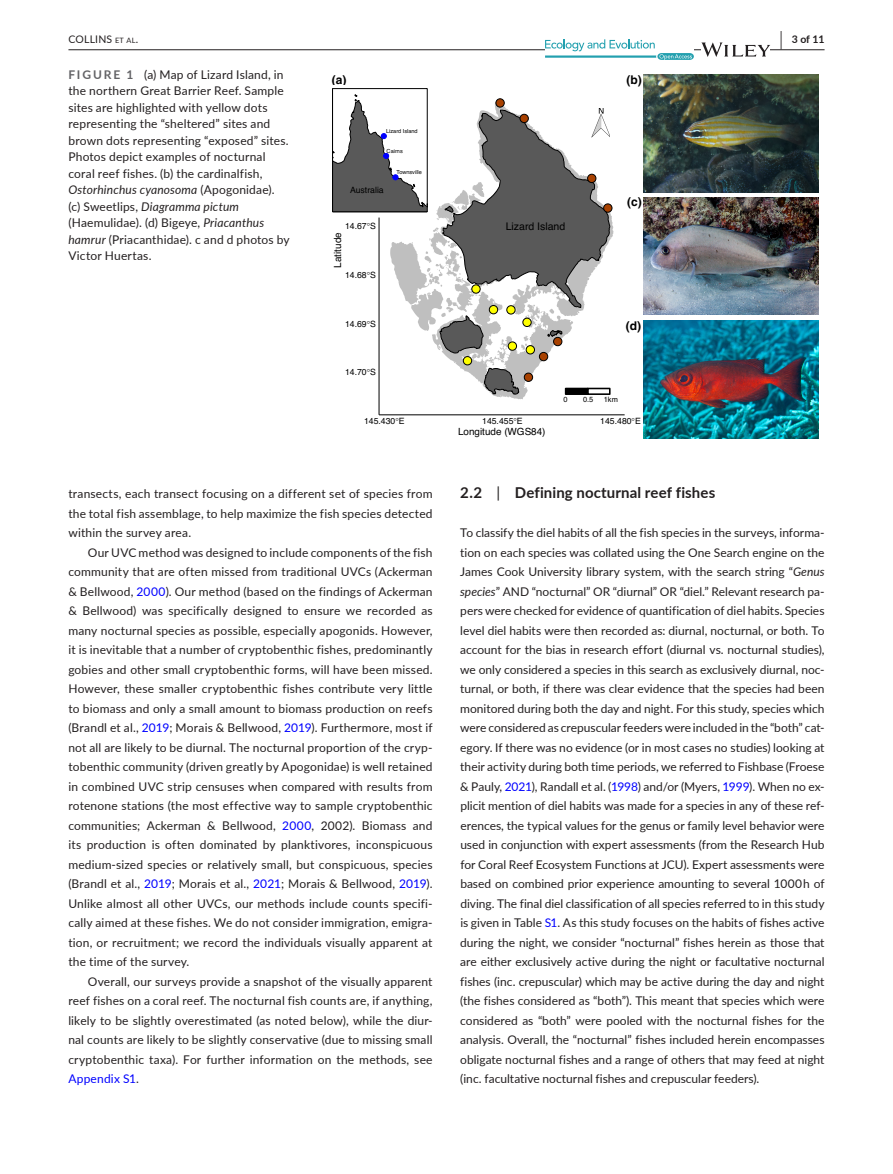
<style>
.page{position:relative;width:893px;height:1174px;background:#fff}
.page>*{position:absolute;margin:0;border:0;box-sizing:border-box;transform-origin:0 0}
.t1{font:700 15px "Lato";letter-spacing:.01em;color:#231f20}
.t2{font:12px/19.5px "Lato";letter-spacing:.015em;color:#231f20;text-align:justify}
.t3{font:700 12px "Helvetica";color:#000}
.t4{font:10.5px "Lato";letter-spacing:.02em;color:#231f20}
.t5{font:10.5px "Helvetica";color:#000}
.t6{font:700 10.5px "Lato";color:#231f20}
.t7{font:9.9px "Helvetica";color:#000}
.t8{font:8.7px "Helvetica";color:#000}
.t9{font:7.5px "Helvetica";color:#000}
.t10{font:5.55px "Helvetica";color:#000}
.s1{font-size:7.35px}
.s2{font-size:19.5px}
.s3{font-weight:700;color:#636366}
.s4{font-style:italic}
.s5{color:#00f}
.s6{font-weight:400}
</style>
<div class="page">
<hr style="left:68px;top:49px;width:756px;height:1px;background:#231f20">
<svg style="left:545px;top:39px;width:149px;height:21px"></svg>
<svg style="left:701px;top:42px;width:69px;height:15px"></svg>
<img style="left:643px;top:75px;width:175px;height:117px">
<img style="left:643px;top:198px;width:176px;height:117px">
<img style="left:643px;top:321px;width:176px;height:117px">
<hr style="left:379px;top:85px;width:1px;height:330px;background:#000">
<hr style="left:379px;top:414px;width:246px;height:1px;background:#000">
<svg style="left:327px;top:85px;width:104px;height:132px"></svg>
<hr style="left:332px;top:89px;width:1px;height:123px;background:#000">
<svg style="left:332px;top:93px;width:281px;height:306px"></svg>
<p class="t4" style="left:68px;top:31px;width:71px">COLLINS <span class="s1">et al</span>.</p>
<p class="t6" style="left:780px;top:31px;width:46px"><span class="s2">|</span> 3 of 11</p>
<p class="t2" style="left:68px;top:66px;width:223px;line-height:16.5px;text-align:left"><span class="s3">FIGURE 1</span> (a) Map of Lizard Island, in the northern Great Barrier Reef. Sample sites are highlighted with yellow dots representing the “sheltered” sites and brown dots representing “exposed” sites.<br>Photos depict examples of nocturnal coral reef fishes. (b) the cardinalfish, <span class="s4">Ostorhinchus cyanosoma</span> (Apogonidae).<br>(c) Sweetlips, <span class="s4">Diagramma pictum </span>(Haemulidae). (d) Bigeye, <span class="s4">Priacanthus hamrur</span> (Priacanthidae). c and d photos by Victor Huertas.</p>
<p class="t3" style="left:332px;top:72px;width:16px">(a)</p>
<p class="t3" style="left:626px;top:72px;width:17px">(b)</p>
<p class="t10" style="left:386px;top:126px;width:33px">Lizard Island</p>
<p class="t10" style="left:387px;top:146px;width:18px">Cairns</p>
<p class="t10" style="left:397px;top:168px;width:27px">Townsville</p>
<p class="t8" style="left:350px;top:183px;width:35px">Australia</p>
<p class="t3" style="left:627px;top:194px;width:16px">(c)</p>
<p class="t5" style="left:506px;top:218px;width:61px">Lizard Island</p>
<p class="t8" style="left:345px;top:219px;width:32px">14.67 S</p>
<p class="t7" style="left:330px;top:268px;width:37px;rotate:-90deg">Latitude</p>
<p class="t8" style="left:345px;top:268px;width:32px">14.68 S</p>
<p class="t8" style="left:345px;top:317px;width:32px">14.69 S</p>
<p class="t8" style="left:345px;top:366px;width:32px">14.70 S</p>
<p class="t3" style="left:626px;top:318px;width:17px">(d)</p>
<p class="t9" style="left:563px;top:393px;width:6px">0</p>
<p class="t9" style="left:583px;top:393px;width:12px">0.5</p>
<p class="t9" style="left:604px;top:393px;width:16px">1km</p>
<p class="t8" style="left:364px;top:414px;width:42px">145.430 E</p>
<p class="t8" style="left:482px;top:414px;width:42px">145.455 E</p>
<p class="t8" style="left:600px;top:414px;width:42px">145.480 E</p>
<p class="t7" style="left:458px;top:424px;width:89px">Longitude (WGS84)</p>
<p class="t2" style="left:68px;top:483px;width:366px">transects, each transect focusing on a different set of species from the total fish assemblage, to help maximize the fish species detected within the survey area.</p>
<p class="t2" style="left:68px;top:542px;width:366px;text-indent:20px">Our UVC method was designed to include components of the fish community that are often missed from traditional UVCs (Ackerman &amp; Bellwood, <span class="s5">2000</span>). Our method (based on the findings of Ackerman &amp; Bellwood) was specifically designed to ensure we recorded as many nocturnal species as possible, especially apogonids. However, it is inevitable that a number of cryptobenthic fishes, predominantly gobies and other small cryptobenthic forms, will have been missed.<br>However, these smaller cryptobenthic fishes contribute very little to biomass and only a small amount to biomass production on reefs (Brandl et al., <span class="s5">2019</span>; Morais &amp; Bellwood, <span class="s5">2019</span>). Furthermore, most if not all are likely to be diurnal. The nocturnal proportion of the cryp&shy;tobenthic community (driven greatly by Apogonidae) is well retained in combined UVC strip censuses when compared with results from rotenone stations (the most effective way to sample cryptobenthic communities; Ackerman &amp; Bellwood, <span class="s5">2000</span>, 2002). Biomass and its production is often dominated by planktivores, inconspicuous medium-sized species or relatively small, but conspicuous, species (Brandl et al., <span class="s5">2019</span>; Morais et al., <span class="s5">2021</span>; Morais &amp; Bellwood, <span class="s5">2019</span>).<br>Unlike almost all other UVCs, our methods include counts specifi&shy;cally aimed at these fishes. We do not consider immigration, emigra&shy;tion, or recruitment; we record the individuals visually apparent at the time of the survey.</p>
<p class="t2" style="left:68px;top:971px;width:366px;text-indent:20px">Overall, our surveys provide a snapshot of the visually apparent reef fishes on a coral reef. The nocturnal fish counts are, if anything, likely to be slightly overestimated (as noted below), while the diur&shy;nal counts are likely to be slightly conservative (due to missing small cryptobenthic taxa). For further information on the methods, see <span class="s5">Appendix S1</span>.</p>
<p class="t1" style="left:460px;top:482px;width:256px">2.2 <span class="s6">|</span> Defining nocturnal reef fishes</p>
<p class="t2" style="left:460px;top:522px;width:366px">To classify the diel habits of all the fish species in the surveys, informa&shy;tion on each species was collated using the One Search engine on the James Cook University library system, with the search string “<span class="s4">Genus species</span>” AND “nocturnal” OR “diurnal” OR “diel.” Relevant research pa&shy;pers were checked for evidence of quantification of diel habits. Species level diel habits were then recorded as: diurnal, nocturnal, or both. To account for the bias in research effort (diurnal vs. nocturnal studies), we only considered a species in this search as exclusively diurnal, noc&shy;turnal, or both, if there was clear evidence that the species had been monitored during both the day and night. For this study, species which were considered as crepuscular feeders were included in the “both” cat&shy;egory. If there was no evidence (or in most cases no studies) looking at their activity during both time periods, we referred to Fishbase (Froese &amp; Pauly, <span class="s5">2021</span>), Randall et al. (<span class="s5">1998</span>) and/or (Myers, <span class="s5">1999</span>). When no ex&shy;plicit mention of diel habits was made for a species in any of these ref&shy;erences, the typical values for the genus or family level behavior were used in conjunction with expert assessments (from the Research Hub for Coral Reef Ecosystem Functions at JCU). Expert assessments were based on combined prior experience amounting to several 1000 h of diving. The final diel classification of all species referred to in this study is given in Table <span class="s5">S1</span>. As this study focuses on the habits of fishes active during the night, we consider “nocturnal” fishes herein as those that are either exclusively active during the night or facultative nocturnal fishes (inc. crepuscular) which may be active during the day and night (the fishes considered as “both”). This meant that species which were considered as “both” were pooled with the nocturnal fishes for the analysis. Overall, the “nocturnal” fishes included herein encompasses obligate nocturnal fishes and a range of others that may feed at night (inc. facultative nocturnal fishes and crepuscular feeders).</p>
</div>
